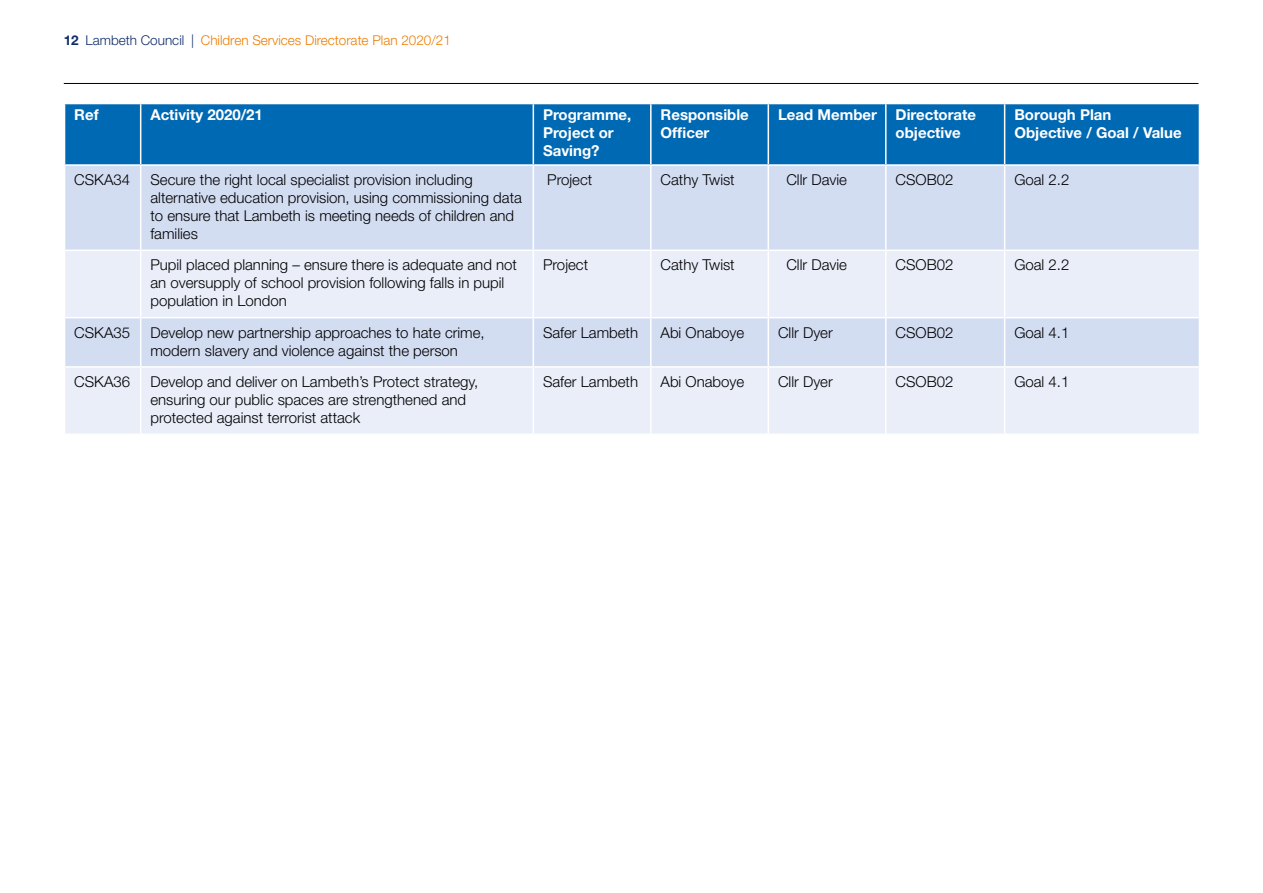
<style>
.page{position:relative;width:1263px;height:893px;background:#fff}
.page>*{position:absolute;margin:0;border:0;box-sizing:border-box;transform-origin:0 0}
.Table_text{font:300 15px/18px "Helvetica Neue";color:#000}
.Table_heads{font:700 15px/18px "Helvetica Neue";color:#fff}
.t1{font:300 13.5px "Helvetica Neue";color:#ef7d00}
.s1{font-weight:700;color:#102d69}
.s2{color:#102d69}
</style>
<div class="page">
<div style="left:65px;top:104px;width:1134px;height:60px;background:#0069b4"></div>
<div style="left:65px;top:166px;width:1134px;height:84px;background:#d3ddf2"></div>
<svg style="left:65px;top:251px;width:1134px;height:182px;background:#e3e9f7"></svg>
<hr style="left:140px;top:104px;width:1px;height:60px;background:#fff">
<hr style="left:533px;top:104px;width:1px;height:60px;background:#fff">
<hr style="left:650px;top:104px;width:1px;height:60px;background:#fff">
<hr style="left:767px;top:104px;width:2px;height:60px;background:#fff">
<hr style="left:885px;top:104px;width:1px;height:60px;background:#fff">
<hr style="left:1004px;top:104px;width:1px;height:60px;background:#fff">
<hr style="left:140px;top:166px;width:1px;height:84px;background:#fff">
<hr style="left:533px;top:166px;width:1px;height:84px;background:#fff">
<hr style="left:650px;top:166px;width:1px;height:84px;background:#fff">
<hr style="left:767px;top:166px;width:2px;height:84px;background:#fff">
<hr style="left:885px;top:166px;width:1px;height:84px;background:#fff">
<hr style="left:1004px;top:166px;width:1px;height:84px;background:#fff">
<hr style="left:140px;top:251px;width:1px;height:66px;background:#fff">
<hr style="left:533px;top:251px;width:1px;height:66px;background:#fff">
<hr style="left:650px;top:251px;width:1px;height:66px;background:#fff">
<hr style="left:767px;top:251px;width:2px;height:66px;background:#fff">
<hr style="left:885px;top:251px;width:1px;height:66px;background:#fff">
<hr style="left:1004px;top:251px;width:1px;height:66px;background:#fff">
<hr style="left:64px;top:317px;width:77px;height:1px;background:#fff">
<hr style="left:141px;top:317px;width:392px;height:1px;background:#fff">
<hr style="left:140px;top:318px;width:1px;height:48px;background:#fff">
<hr style="left:533px;top:317px;width:118px;height:1px;background:#fff">
<hr style="left:533px;top:318px;width:1px;height:48px;background:#fff">
<hr style="left:651px;top:317px;width:117px;height:1px;background:#fff">
<hr style="left:650px;top:318px;width:1px;height:48px;background:#fff">
<hr style="left:768px;top:317px;width:118px;height:1px;background:#fff">
<hr style="left:767px;top:318px;width:2px;height:48px;background:#fff">
<hr style="left:886px;top:317px;width:119px;height:1px;background:#fff">
<hr style="left:885px;top:318px;width:1px;height:48px;background:#fff">
<hr style="left:1005px;top:317px;width:195px;height:1px;background:#fff">
<hr style="left:1004px;top:318px;width:1px;height:48px;background:#fff">
<hr style="left:64px;top:366px;width:77px;height:2px;background:#fff">
<hr style="left:141px;top:366px;width:392px;height:2px;background:#fff">
<hr style="left:140px;top:368px;width:1px;height:65px;background:#fff">
<hr style="left:533px;top:366px;width:118px;height:2px;background:#fff">
<hr style="left:533px;top:368px;width:1px;height:65px;background:#fff">
<hr style="left:651px;top:366px;width:117px;height:2px;background:#fff">
<hr style="left:650px;top:368px;width:1px;height:65px;background:#fff">
<hr style="left:768px;top:366px;width:118px;height:2px;background:#fff">
<hr style="left:767px;top:368px;width:2px;height:65px;background:#fff">
<hr style="left:886px;top:366px;width:119px;height:2px;background:#fff">
<hr style="left:885px;top:368px;width:1px;height:65px;background:#fff">
<hr style="left:1005px;top:366px;width:195px;height:2px;background:#fff">
<hr style="left:1004px;top:368px;width:1px;height:65px;background:#fff">
<hr style="left:64px;top:83px;width:1134px;height:1px;background:#000">
<p class="t1" style="left:64px;top:32px;width:389px"><span class="s1">12</span> <span class="s2">Lambeth Council |</span> Children Services Directorate Plan 2020/21</p>
<p class="Table_heads" style="left:74px;top:105px;width:26px">Ref</p>
<p class="Table_heads" style="left:150px;top:105px;width:114px">Activity 2020/21</p>
<p class="Table_heads" style="left:543px;top:105px;width:90px">Programme,<br>Project or<br>Saving?</p>
<p class="Table_heads" style="left:660px;top:105px;width:90px">Responsible<br>Officer</p>
<p class="Table_heads" style="left:778px;top:105px;width:100px">Lead Member</p>
<p class="Table_heads" style="left:895px;top:105px;width:82px">Directorate objective</p>
<p class="Table_heads" style="left:1014px;top:105px;width:169px">Borough Plan<br>Objective / Goal / Value</p>
<p class="Table_text" style="left:74px;top:170px;width:57px">CSKA34</p>
<p class="Table_text" style="left:150px;top:170px;width:373px">Secure the right local specialist provision including alternative education provision, using commissioning data to ensure that Lambeth is meeting needs of children and families</p>
<p class="Table_text" style="left:547px;top:170px;width:47px">Project</p>
<p class="Table_text" style="left:660px;top:170px;width:76px">Cathy Twist</p>
<p class="Table_text" style="left:786px;top:170px;width:62px">Cllr Davie</p>
<p class="Table_text" style="left:895px;top:170px;width:59px">CSOB02</p>
<p class="Table_text" style="left:1014px;top:170px;width:57px">Goal 2.2</p>
<p class="Table_text" style="left:150px;top:256px;width:368px">Pupil placed planning – ensure there is adequate and not an oversupply of school provision following falls in pupil population in London</p>
<p class="Table_text" style="left:543px;top:256px;width:47px">Project</p>
<p class="Table_text" style="left:660px;top:256px;width:76px">Cathy Twist</p>
<p class="Table_text" style="left:786px;top:256px;width:62px">Cllr Davie</p>
<p class="Table_text" style="left:895px;top:256px;width:59px">CSOB02</p>
<p class="Table_text" style="left:1014px;top:256px;width:57px">Goal 2.2</p>
<p class="Table_text" style="left:74px;top:323px;width:57px">CSKA35</p>
<p class="Table_text" style="left:150px;top:323px;width:336px">Develop new partnership approaches to hate crime, modern slavery and violence against the person</p>
<p class="Table_text" style="left:543px;top:323px;width:97px">Safer Lambeth</p>
<p class="Table_text" style="left:660px;top:323px;width:85px">Abi Onaboye</p>
<p class="Table_text" style="left:778px;top:323px;width:56px">Cllr Dyer</p>
<p class="Table_text" style="left:895px;top:323px;width:59px">CSOB02</p>
<p class="Table_text" style="left:1014px;top:323px;width:57px">Goal 4.1</p>
<p class="Table_text" style="left:74px;top:372px;width:57px">CSKA36</p>
<p class="Table_text" style="left:150px;top:372px;width:329px">Develop and deliver on Lambeth’s Protect strategy, ensuring our public spaces are strengthened and protected against terrorist attack</p>
<p class="Table_text" style="left:543px;top:372px;width:97px">Safer Lambeth</p>
<p class="Table_text" style="left:660px;top:372px;width:85px">Abi Onaboye</p>
<p class="Table_text" style="left:778px;top:372px;width:56px">Cllr Dyer</p>
<p class="Table_text" style="left:895px;top:372px;width:59px">CSOB02</p>
<p class="Table_text" style="left:1014px;top:372px;width:57px">Goal 4.1</p>
</div>
